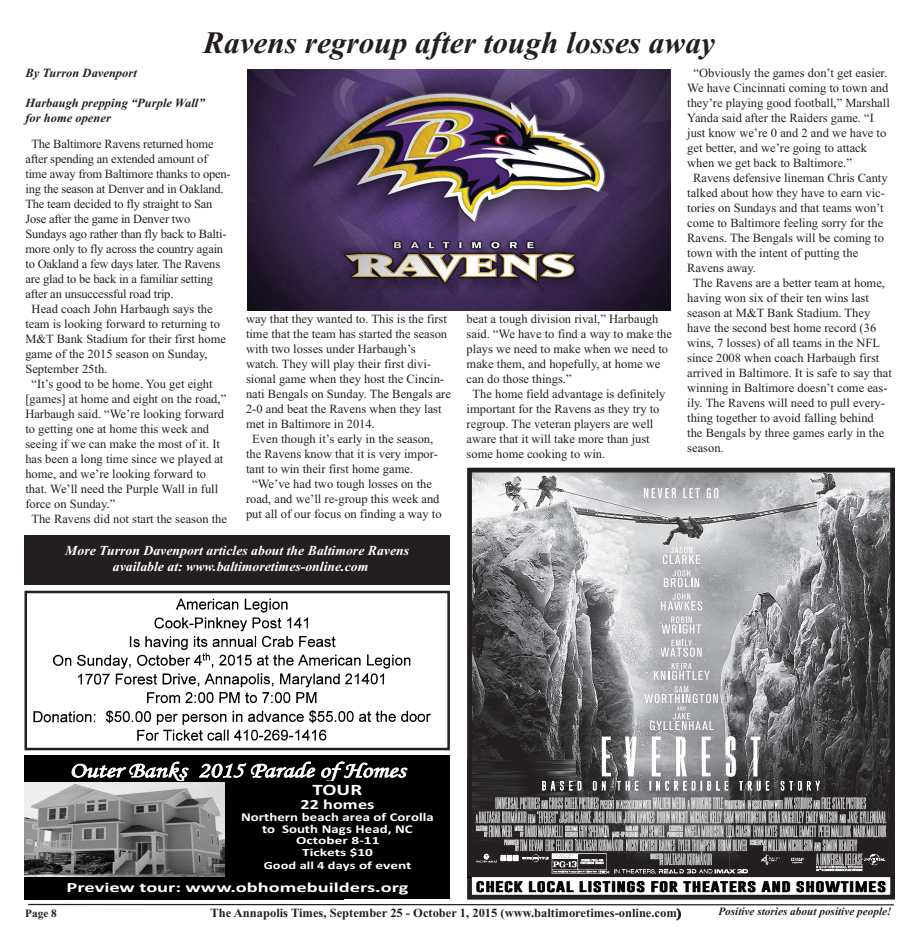
<style>
.page{position:relative;width:917px;height:947px;background:#fff}
.page>*{position:absolute;margin:0;border:0;box-sizing:border-box;transform-origin:0 0}
.t1{font:italic 700 31.25px "Times New Roman";color:#231f20}
.t2{font:22px "Monotype Corsiva+T42+XNBSZW";color:#fff;scale:1.19 1}
.t3{font:16px "Calibri Bold+T42+RPAYYM";color:#fff;scale:1.31 1}
.t4{font:14px "Calibri Bold+T42+RPAYYM";color:#fff;scale:1.46 1}
.t5{font:14px "Calibri Bold+T42+RPAYYM";color:#fff;scale:1.3 1}
.t6{font:italic 700 13.75px/16.5px "Times New Roman";color:#fff;text-align:center}
.t7{font:12.5px "Times New Roman";color:#231f20}
.t8{font:700 12.5px "Times New Roman";color:#231f20}
.t9{font:italic 700 12.5px/15.2px "Times New Roman";color:#231f20}
.t10{font:12px/11.6px "Calibri Bold+T42+RPAYYM";letter-spacing:.005em;color:#fff;text-align:center;scale:1.23 1}
.t11{font:italic 700 11.25px "Times New Roman";color:#231f20}
.t12{font:11.25px "Times New Roman PS Bold MT OTF";color:#231f20}
.t13{font:11px/11.4px "Calibri Bold+T42+RPAYYM";color:#fff;text-align:center;scale:1.39 1}
.t14{font:11px "Calibri Bold+T42+RPAYYM";color:#fff;scale:1.3 1}
.t15{font:10.88px "Gobold Bold+T42+RTEJDL";letter-spacing:.02em;color:#000;scale:1.61 1}
.s1{font-family:"Times New Roman PS Bold MT OTF";font-weight:400}
</style>
<div class="page">
<hr style="left:28px;top:904px;width:865px;height:1px;background:#231f20">
<svg style="left:467px;top:468px;width:426px;height:431px"></svg>
<svg style="left:467px;top:736px;width:426px;height:142px"></svg>
<img style="left:883px;top:759px;width:10px;height:117px">
<img style="left:248px;top:69px;width:422px;height:242px">
<img style="left:33px;top:598px;width:398px;height:143px">
<div style="left:24px;top:591px;width:425px;height:159px;border:2px solid #231f20"></div>
<div style="left:25px;top:755px;width:424px;height:27px;background:#000"></div>
<div style="left:225px;top:782px;width:224px;height:103px;background:#000"></div>
<div style="left:25px;top:876px;width:424px;height:23px;background:#000"></div>
<img style="left:25px;top:783px;width:200px;height:93px">
<div style="left:24px;top:535px;width:425px;height:49px;background:#231f20"></div>
<p class="t1" style="left:203px;top:24px;width:513px">Ravens regroup after tough losses away</p>
<p class="t9" style="left:25px;top:65px;width:113px">By Turron Davenport</p>
<p class="t9" style="left:25px;top:95px;width:181px">Harbaugh prepping “Purple Wall” for home opener</p>
<p class="t7" style="left:31px;top:139px;width:183px">The Baltimore Ravens returned home</p>
<p class="t7" style="left:25px;top:154px;width:183px">after spending an extended amount of</p>
<p class="t7" style="left:25px;top:169px;width:207px">time away from Baltimore thanks to open-</p>
<p class="t7" style="left:25px;top:184px;width:200px">ing the season at Denver and in Oakland.</p>
<p class="t7" style="left:25px;top:199px;width:188px">The team decided to fly straight to San</p>
<p class="t7" style="left:25px;top:214px;width:166px">Jose after the game in Denver two</p>
<p class="t7" style="left:25px;top:229px;width:202px">Sundays ago rather than fly back to Balti-</p>
<p class="t7" style="left:25px;top:244px;width:199px">more only to fly across the country again</p>
<p class="t7" style="left:25px;top:259px;width:196px">to Oakland a few days later. The Ravens</p>
<p class="t7" style="left:25px;top:274px;width:189px">are glad to be back in a familiar setting</p>
<p class="t7" style="left:25px;top:289px;width:149px">after an unsuccessful road trip.</p>
<p class="t7" style="left:32px;top:304px;width:182px">Head coach John Harbaugh says the</p>
<p class="t7" style="left:25px;top:319px;width:196px">team is looking forward to returning to</p>
<p class="t7" style="left:25px;top:334px;width:202px">M&amp;T Bank Stadium for their first home</p>
<p class="t7" style="left:25px;top:349px;width:184px">game of the 2015 season on Sunday,</p>
<p class="t7" style="left:25px;top:364px;width:83px">September 25th.</p>
<p class="t7" style="left:32px;top:379px;width:182px">“It’s good to be home. You get eight</p>
<p class="t7" style="left:25px;top:394px;width:202px">[games] at home and eight on the road,”</p>
<p class="t7" style="left:25px;top:409px;width:200px">Harbaugh said. “We’re looking forward</p>
<p class="t7" style="left:25px;top:424px;width:185px">to getting one at home this week and</p>
<p class="t7" style="left:25px;top:439px;width:196px">seeing if we can make the most of it. It</p>
<p class="t7" style="left:25px;top:454px;width:199px">has been a long time since we played at</p>
<p class="t7" style="left:25px;top:469px;width:182px">home, and we’re looking forward to</p>
<p class="t7" style="left:25px;top:484px;width:194px">that. We’ll need the Purple Wall in full</p>
<p class="t7" style="left:25px;top:499px;width:91px">force on Sunday.”</p>
<p class="t7" style="left:31px;top:514px;width:197px">The Ravens did not start the season the</p>
<p class="t7" style="left:246px;top:315px;width:202px">way that they wanted to. This is the first</p>
<p class="t7" style="left:246px;top:330px;width:203px">time that the team has started the season</p>
<p class="t7" style="left:246px;top:345px;width:171px">with two losses under Harbaugh’s</p>
<p class="t7" style="left:246px;top:360px;width:186px">watch. They will play their first divi-</p>
<p class="t7" style="left:246px;top:375px;width:199px">sional game when they host the Cincin-</p>
<p class="t7" style="left:246px;top:390px;width:206px">nati Bengals on Sunday. The Bengals are</p>
<p class="t7" style="left:246px;top:405px;width:197px">2-0 and beat the Ravens when they last</p>
<p class="t7" style="left:246px;top:420px;width:130px">met in Baltimore in 2014.</p>
<p class="t7" style="left:252px;top:435px;width:182px">Even though it’s early in the season,</p>
<p class="t7" style="left:246px;top:450px;width:193px">the Ravens know that it is very impor-</p>
<p class="t7" style="left:246px;top:465px;width:169px">tant to win their first home game.</p>
<p class="t7" style="left:252px;top:480px;width:181px">“We’ve had two tough losses on the</p>
<p class="t7" style="left:246px;top:495px;width:195px">road, and we’ll re-group this week and</p>
<p class="t7" style="left:246px;top:510px;width:197px">put all of our focus on finding a way to</p>
<p class="t6" style="left:65px;top:542px;width:345px">More Turron Davenport articles about the Baltimore Ravens available at: www.baltimoretimes-online.com</p>
<p class="t7" style="left:466px;top:315px;width:193px">beat a tough division rival,” Harbaugh</p>
<p class="t7" style="left:466px;top:330px;width:207px">said. “We have to find a way to make the</p>
<p class="t7" style="left:466px;top:345px;width:203px">plays we need to make when we need to</p>
<p class="t7" style="left:466px;top:360px;width:195px">make them, and hopefully, at home we</p>
<p class="t7" style="left:466px;top:375px;width:106px">can do those things.”</p>
<p class="t7" style="left:472px;top:390px;width:194px">The home field advantage is definitely</p>
<p class="t7" style="left:466px;top:405px;width:194px">important for the Ravens as they try to</p>
<p class="t7" style="left:466px;top:420px;width:188px">regroup. The veteran players are well</p>
<p class="t7" style="left:466px;top:435px;width:184px">aware that it will take more than just</p>
<p class="t7" style="left:466px;top:450px;width:140px">some home cooking to win.</p>
<p class="t7" style="left:693px;top:68px;width:195px">“Obviously the games don’t get easier.</p>
<p class="t7" style="left:687px;top:83px;width:203px">We have Cincinnati coming to town and</p>
<p class="t7" style="left:687px;top:98px;width:204px">they’re playing good football,” Marshall</p>
<p class="t7" style="left:687px;top:113px;width:188px">Yanda said after the Raiders game. “I</p>
<p class="t7" style="left:687px;top:128px;width:200px">just know we’re 0 and 2 and we have to</p>
<p class="t7" style="left:687px;top:143px;width:181px">get better, and we’re going to attack</p>
<p class="t7" style="left:687px;top:158px;width:166px">when we get back to Baltimore.”</p>
<p class="t7" style="left:693px;top:173px;width:196px">Ravens defensive lineman Chris Canty</p>
<p class="t7" style="left:687px;top:188px;width:199px">talked about how they have to earn vic-</p>
<p class="t7" style="left:687px;top:203px;width:198px">tories on Sundays and that teams won’t</p>
<p class="t7" style="left:687px;top:218px;width:197px">come to Baltimore feeling sorry for the</p>
<p class="t7" style="left:687px;top:233px;width:198px">Ravens. The Bengals will be coming to</p>
<p class="t7" style="left:687px;top:248px;width:172px">town with the intent of putting the</p>
<p class="t7" style="left:687px;top:263px;width:70px">Ravens away.</p>
<p class="t7" style="left:693px;top:278px;width:193px">The Ravens are a better team at home,</p>
<p class="t7" style="left:687px;top:293px;width:183px">having won six of their ten wins last</p>
<p class="t7" style="left:687px;top:308px;width:184px">season at M&amp;T Bank Stadium. They</p>
<p class="t7" style="left:687px;top:323px;width:190px">have the second best home record (36</p>
<p class="t7" style="left:687px;top:338px;width:194px">wins, 7 losses) of all teams in the NFL</p>
<p class="t7" style="left:687px;top:353px;width:193px">since 2008 when coach Harbaugh first</p>
<p class="t7" style="left:687px;top:368px;width:206px">arrived in Baltimore. It is safe to say that</p>
<p class="t7" style="left:687px;top:383px;width:202px">winning in Baltimore doesn’t come eas-</p>
<p class="t7" style="left:687px;top:398px;width:199px">ily. The Ravens will need to pull every-</p>
<p class="t7" style="left:687px;top:413px;width:188px">thing together to avoid falling behind</p>
<p class="t7" style="left:687px;top:428px;width:198px">the Bengals by three games early in the</p>
<p class="t7" style="left:687px;top:443px;width:38px">season.</p>
<p class="t2" style="left:69px;top:756px;width:284px">Outer Banks 2015 Parade of Homes</p>
<p class="t3" style="left:312px;top:784px;width:39px">TOUR</p>
<p class="t5" style="left:300px;top:799px;width:58px">22 homes</p>
<p class="t10" style="left:241px;top:812px;width:158px">Northern beach area of Corolla to South Nags Head, NC</p>
<p class="t13" style="left:296px;top:836px;width:61px">October 8-11<br>Tickets $10</p>
<p class="t14" style="left:263px;top:861px;width:115px">Good all 4 days of event</p>
<p class="t4" style="left:66px;top:883px;width:235px">Preview tour: www.obhomebuilders.org</p>
<p class="t15" style="left:475px;top:881px;width:62px">CHECK LOCAL</p>
<p class="t15" style="left:578px;top:881px;width:192px">LISTINGS FOR THEATERS AND SHOWTIMES</p>
<p class="t12" style="left:25px;top:907px;width:33px">Page 8</p>
<p class="t8" style="left:210px;top:909px;width:472px">The Annapolis Times, <span class="s1">September 25 - October 1, 2015</span> (www.baltimoretimes-online.com)</p>
<p class="t11" style="left:718px;top:904px;width:175px">Positive stories about positive people!</p>
</div>
